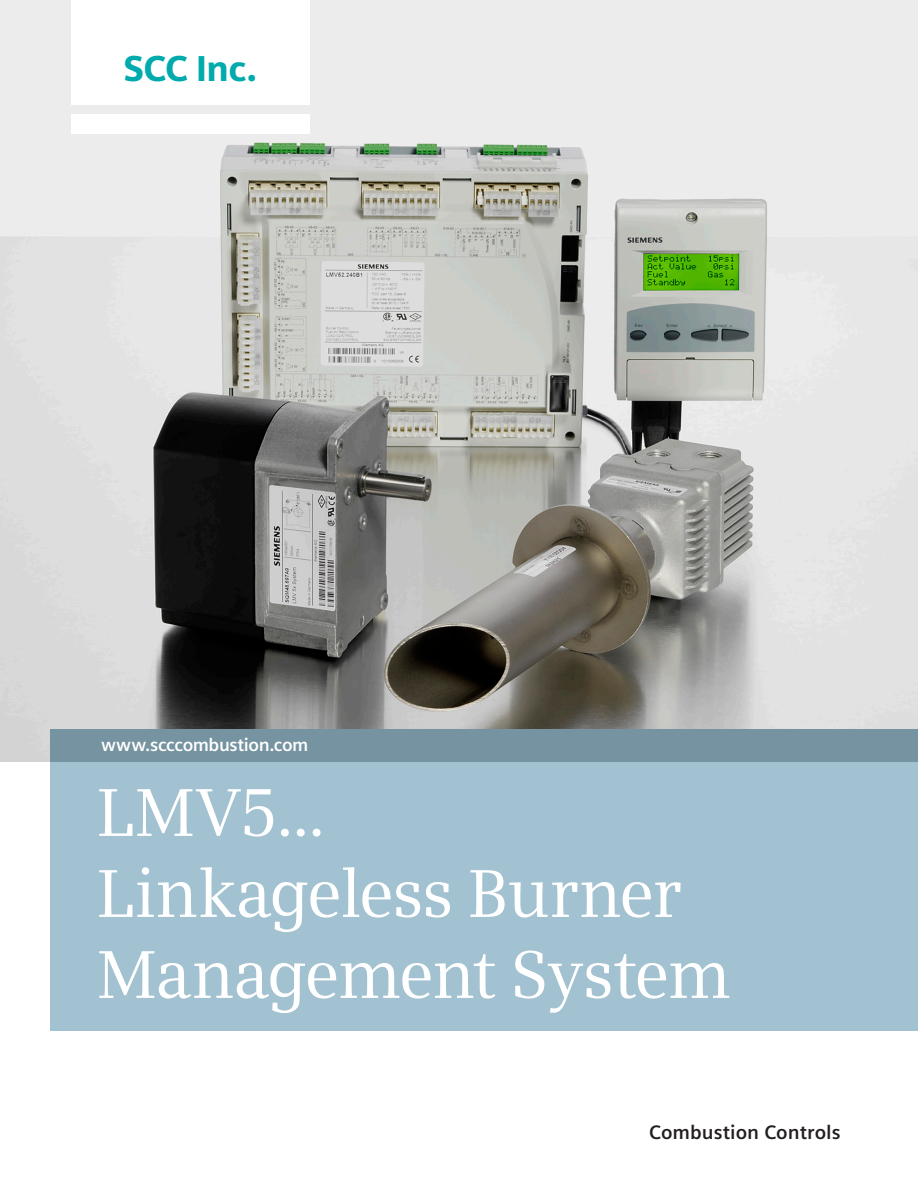
<style>
.page{position:relative;width:918px;height:1188px;background:#fff}
.page>*{position:absolute;margin:0;border:0;box-sizing:border-box;transform-origin:0 0}
.t1{font:67.5px "Siemens Serif";letter-spacing:-.025em;color:#fff}
.t2{font:900 36px "Siemens Sans";letter-spacing:-.025em;color:#00aaad}
.t3{font:700 19.5px "Siemens Sans";color:#231f20}
.t4{font:700 18px "Siemens Sans";letter-spacing:-.025em;color:#fff}
</style>
<div class="page">
<img style="left:0;top:0;width:918px;height:761px">
<div style="left:51px;top:761px;width:867px;height:270px;background:#a3c2d1"></div>
<div style="left:51px;top:729px;width:867px;height:32px;background:#7593a0"></div>
<div style="left:71px;top:0;width:239px;height:105px;background:#fff"></div>
<div style="left:71px;top:114px;width:239px;height:19px;background:#fff"></div>
<h1 class="t2" style="left:124px;top:48px;width:135px">SCC Inc.</h1>
<h1 class="t4" style="left:101px;top:734px;width:209px">www.scccombustion.com</h1>
<h1 class="t1" style="left:97px;top:776px;width:231px">LMV5...</h1>
<h1 class="t1" style="left:97px;top:857px;width:586px">Linkageless Burner</h1>
<h1 class="t1" style="left:97px;top:938px;width:636px">Management System</h1>
<p class="t3" style="left:649px;top:1122px;width:193px">Combustion Controls</p>
</div>
